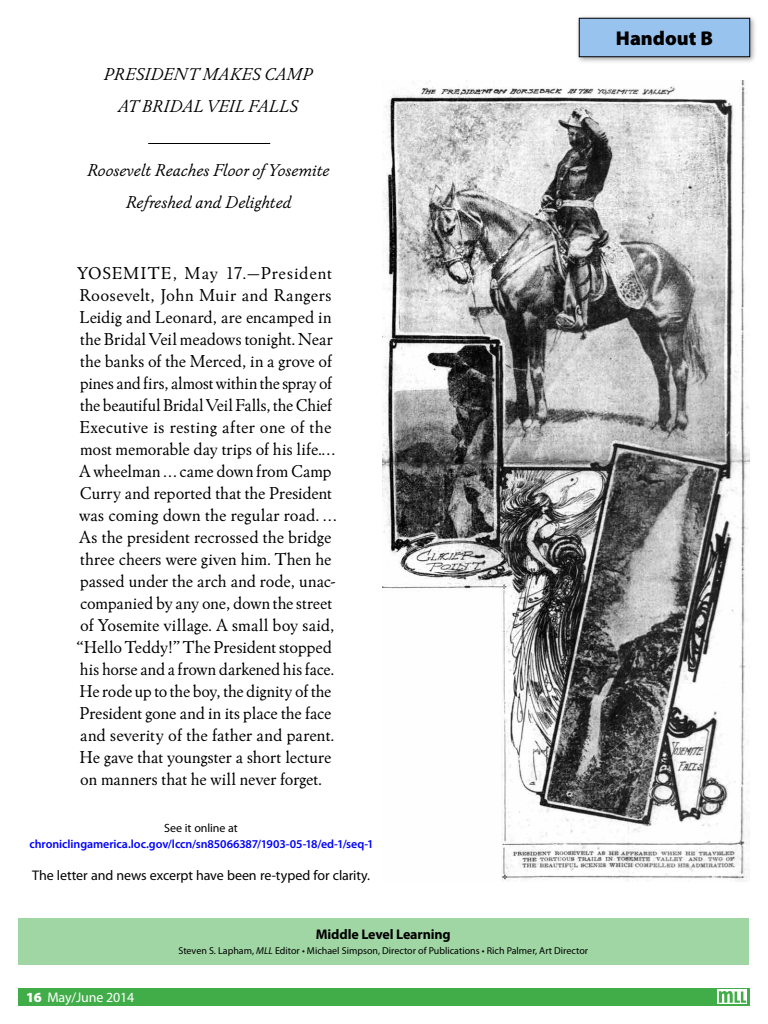
<style>
.page{position:relative;width:768px;height:1024px;background:#fff}
.page>*{position:absolute;margin:0;border:0;box-sizing:border-box;transform-origin:0 0}
.t1{font:900 20px "Myriad Pro";color:#000}
.t2{font:18px/22px "Winchester New ITC";color:#000}
.t3{font:italic 18px/32px "Winchester New ITC";color:#000;text-align:center}
.t4{font:italic 18px/32px "Winchester New ITC";letter-spacing:.02em;color:#000;text-align:center}
.t5{font:14px "Myriad Pro";letter-spacing:-.005em;color:#000}
.t6{font:700 14px "Myriad Pro";letter-spacing:-.01em;color:#000}
.t7{font:14px "Myriad Pro";letter-spacing:-.01em;color:#fff}
.t8{font:600 12px "Myriad Pro";letter-spacing:-.005em;color:#00f}
.t9{font:12px "Myriad Pro";letter-spacing:-.01em;color:#000}
.t10{font:10px "Myriad Pro";color:#000}
.s1{font-weight:900}
.s2{font-style:italic}
</style>
<div class="page">
<div style="left:630px;top:988px;width:120px;height:18px;background:#41ad49"></div>
<div style="left:18px;top:988px;width:724px;height:18px;background:#41ad49"></div>
<div style="left:717px;top:990px;width:30px;height:14px;background:#e8f5e9"></div>
<svg style="left:719px;top:991px;width:27px;height:12px"></svg>
<div style="left:18px;top:918px;width:731px;height:47px;background:#a0d6a4"></div>
<hr style="left:148px;top:143px;width:122px;height:1px;background:#000">
<div style="left:575px;top:14px;width:182px;height:50px;background:#000;opacity:.38"></div>
<div style="left:579px;top:18px;width:171px;height:39px;background:#97c3ee"></div>
<div style="left:579px;top:18px;width:171px;height:39px;border:1px solid #000"></div>
<img style="left:382px;top:80px;width:368px;height:801px">
<p class="t4" style="left:104px;top:58px;width:210px">PRESIDENT MAKES CAMP<br>AT BRIDAL VEIL FALLS</p>
<p class="t3" style="left:87px;top:154px;width:244px">Roosevelt Reaches Floor of Yosemite<br>Refreshed and Delighted</p>
<p class="t2" style="left:76px;top:261px;width:262px">YOSEMITE, May 17.—President Roosevelt, John Muir and Rangers Leidig and Leonard, are encamped in the Bridal Veil meadows tonight. Near the banks of the Merced, in a grove of pines and firs, almost within the spray of the beautiful Bridal Veil Falls, the Chief Executive is resting after one of the most memorable day trips of his life.… A wheelman … came down from Camp Curry and reported that the President was coming down the regular road. … As the president recrossed the bridge three cheers were given him. Then he passed under the arch and rode, unac&shy;companied by any one, down the street of Yosemite village. A small boy said, “Hello Teddy!” The President stopped his horse and a frown darkened his face.<br>He rode up to the boy, the dignity of the President gone and in its place the face and severity of the father and parent.<br>He gave that youngster a short lecture on manners that he will never forget.</p>
<p class="t9" style="left:164px;top:821px;width:75px">See it online at</p>
<p class="t8" style="left:30px;top:836px;width:346px">chroniclingamerica.loc.gov/lccn/sn85066387/1903-05-18/ed-1/seq-1</p>
<p class="t5" style="left:32px;top:868px;width:339px">The letter and news excerpt have been re-typed for clarity.</p>
<p class="t7" style="left:26px;top:990px;width:110px"><span class="s1">16</span> May/June 2014</p>
<p class="t6" style="left:316px;top:927px;width:136px">Middle Level Learning</p>
<p class="t10" style="left:178px;top:945px;width:411px">Steven S. Lapham, <span class="s2">MLL</span> Editor • Michael Simpson, Director of Publications • Rich Palmer, Art Director</p>
<p class="t1" style="left:616px;top:27px;width:99px">Handout B</p>
</div>
